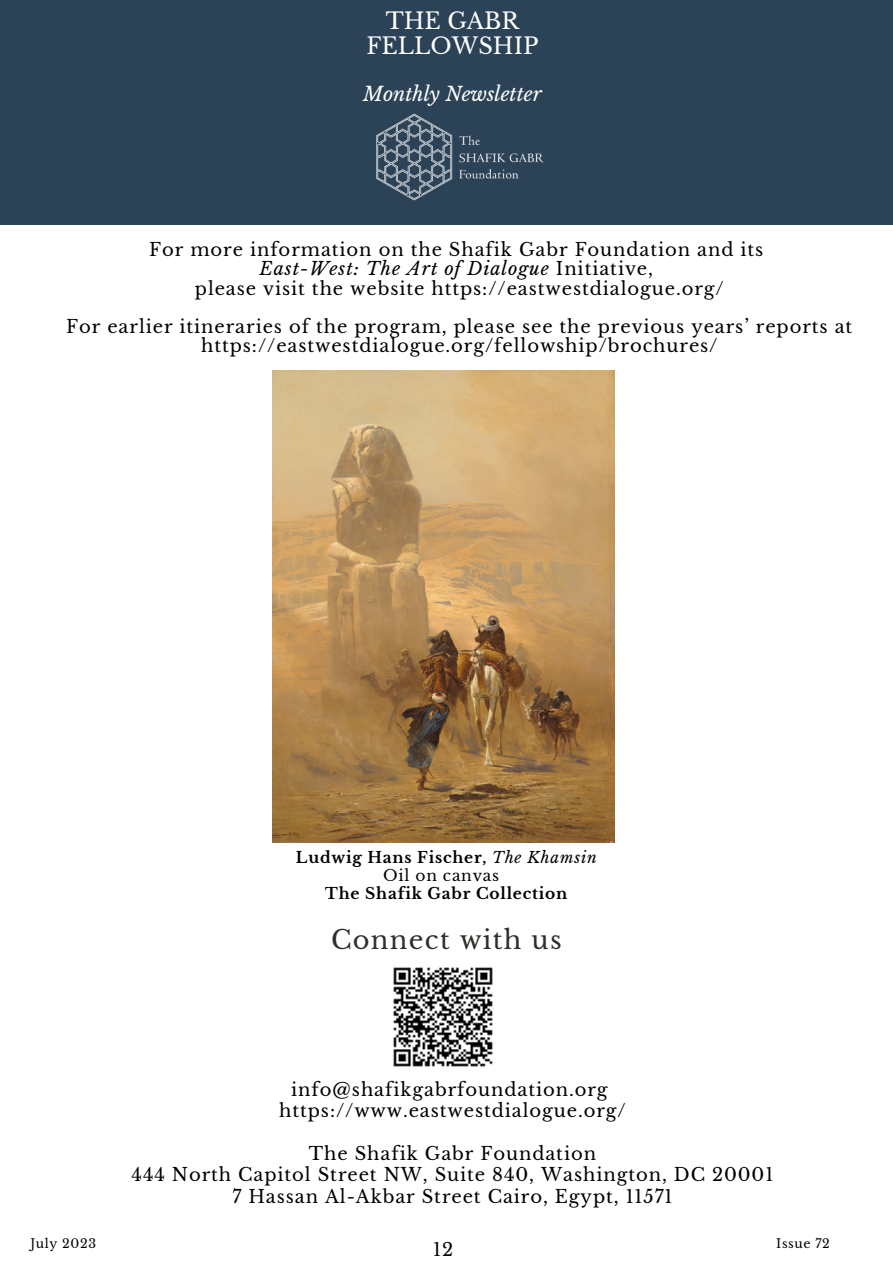
<style>
.page{position:relative;width:893px;height:1264px;background:#fff}
.page>*{position:absolute;margin:0;border:0;box-sizing:border-box;transform-origin:0 0}
.t1{font:25.65px "Libre Baskerville";letter-spacing:.05em;color:#2e2e2a}
.t2{font:22.5px "Libre Baskerville";color:#fff}
.t3{font:italic 19.5px "Libre Baskerville";color:#fff}
.t4{font:18px/19px "Libre Baskerville";letter-spacing:.05em;color:#000;text-align:center}
.t5{font:italic 18px "Libre Baskerville";letter-spacing:.05em;color:#000}
.t6{font:700 15.45px "Libre Baskerville";letter-spacing:.05em;color:#000}
.t7{font:15.45px "Libre Baskerville";letter-spacing:.05em;color:#000}
.t8{font:12.45px "Libre Baskerville";letter-spacing:.05em;color:#000}
.s1{font-style:normal}
.s2{font-weight:400;font-style:italic}
</style>
<div class="page">
<div style="left:0;top:0;width:892px;height:225px;background:#2b4257"></div>
<img style="left:376px;top:113px;width:168px;height:88px">
<img style="left:393px;top:967px;width:100px;height:100px">
<img style="left:272px;top:371px;width:342px;height:471px">
<p class="t2" style="left:385px;top:7px;width:135px">THE GABR</p>
<p class="t2" style="left:366px;top:32px;width:173px">FELLOWSHIP</p>
<p class="t3" style="left:363px;top:82px;width:180px">Monthly Newsletter</p>
<p class="t4" style="left:149px;top:240px;width:615px">For more information on the Shafik Gabr Foundation and its</p>
<p class="t5" style="left:259px;top:258px;width:395px">East-West: The Art of Dialogue <span class="s1">Initiative,</span></p>
<p class="t4" style="left:195px;top:279px;width:530px">please visit the website https://eastwestdialogue.org/</p>
<p class="t4" style="left:66px;top:317px;width:787px">For earlier itineraries of the program, please see the previous years’ reports at https://eastwestdialogue.org/fellowship/brochures/</p>
<p class="t6" style="left:296px;top:847px;width:302px">Ludwig Hans Fischer, <span class="s2">The Khamsin</span></p>
<p class="t7" style="left:383px;top:865px;width:118px">Oil on canvas</p>
<p class="t6" style="left:325px;top:883px;width:243px">The Shafik Gabr Collection</p>
<p class="t1" style="left:331px;top:924px;width:232px">Connect with us</p>
<p class="t4" style="left:291px;top:1079px;width:318px">info@shafikgabrfoundation.org</p>
<p class="t4" style="left:279px;top:1101px;width:348px">https://www.eastwestdialogue.org/</p>
<p class="t4" style="left:309px;top:1143px;width:289px">The Shafik Gabr Foundation</p>
<p class="t4" style="left:132px;top:1165px;width:643px">444 North Capitol Street NW, Suite 840, Washington, DC 20001</p>
<p class="t4" style="left:232px;top:1186px;width:441px">7 Hassan Al-Akbar Street Cairo, Egypt, 11571</p>
<p class="t4" style="left:433px;top:1240px;width:21px">12</p>
<p class="t8" style="left:30px;top:1235px;width:67px">July 2023</p>
<p class="t8" style="left:776px;top:1235px;width:55px">Issue 72</p>
</div>
